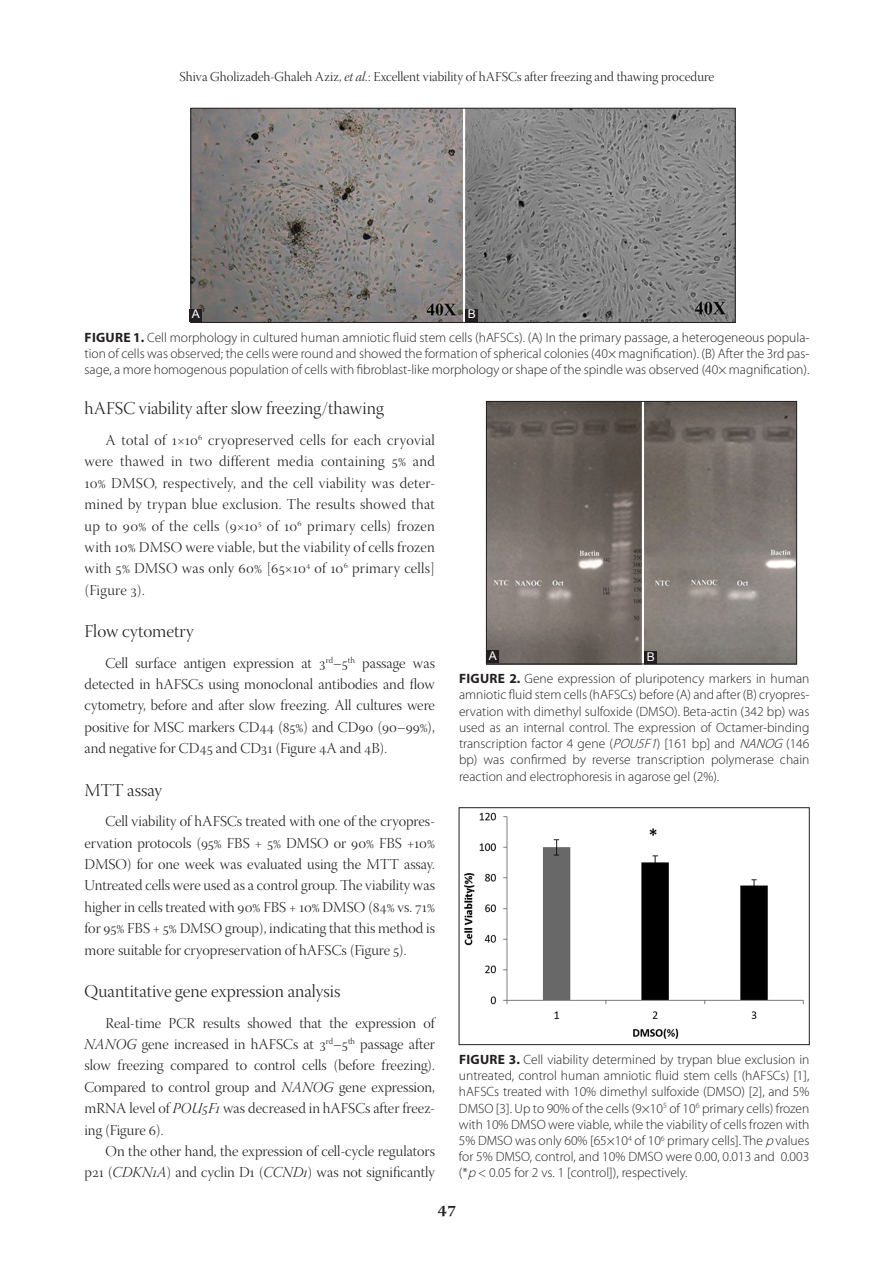
<style>
.page{position:relative;width:894px;height:1263px;background:#fff}
.page>*{position:absolute;margin:0;border:0;box-sizing:border-box;transform-origin:0 0}
.t1{font:18px "Warnock Pro Light Disp";color:#231f20}
.t2{font:600 18px "Warnock Pro";color:#231f20}
.TX{font:15px/21.5px "Warnock Pro Light Disp";color:#231f20;text-align:justify}
.FGC{font:300 13.5px/16.2px "Myriad Pro";color:#231f20;text-align:justify}
.t3{font:13.5px "Warnock Pro Light Disp";color:#231f20}
.LABEL{font:12px "Arial";color:#fff}
.s1{font-family:"Warnock Pro Light It Disp"}
.s2{font-weight:700}
.s3{font-style:italic}
</style>
<div class="page">
<img style="left:488px;top:403px;width:306px;height:259px">
<div style="left:486px;top:401px;width:310px;height:263px;border:1px solid #231f20"></div>
<img style="left:463px;top:812px;width:341px;height:227px">
<div style="left:458px;top:807px;width:351px;height:237px;border:1px solid #231f20"></div>
<img style="left:192px;top:110px;width:541px;height:211px">
<div style="left:190px;top:108px;width:545px;height:215px;border:1px solid #231f20"></div>
<div style="left:189px;top:309px;width:13px;height:12px;background:#231f20"></div>
<div style="left:465px;top:309px;width:13px;height:12px;background:#231f20"></div>
<div style="left:486px;top:650px;width:13px;height:13px;background:#231f20"></div>
<div style="left:644px;top:651px;width:13px;height:13px;background:#231f20"></div>
<p class="t3" style="left:179px;top:70px;width:536px">Shiva Gholizadeh-Ghaleh Aziz, <span class="s1">et al.</span>: Excellent viability of hAFSCs after freezing and thawing procedure</p>
<p class="LABEL" style="left:192px;top:306px;width:10px">A</p>
<p class="LABEL" style="left:467px;top:306px;width:10px">B</p>
<p class="FGC" style="left:84px;top:329px;width:726px"><span class="s2">FIGURE 1.</span> Cell morphology in cultured human amniotic fluid stem cells (hAFSCs). (A) In the primary passage, a heterogeneous popula&shy;tion of cells was observed; the cells were round and showed the formation of spherical colonies (40× magnification). (B) After the 3rd pas&shy;sage, a more homogenous population of cells with fibroblast-like morphology or shape of the spindle was observed (40× magnification).</p>
<h2 class="t1" style="left:84px;top:399px;width:301px">hAFSC viability after slow freezing/thawing</h2>
<p class="TX" style="left:84px;top:431px;width:352px;text-indent:21px">A total of 1×10<sup>6</sup> cryopreserved cells for each cryovial were thawed in two different media containing 5% and 10% DMSO, respectively, and the cell viability was deter&shy;mined by trypan blue exclusion. The results showed that up to 90% of the cells (9×10<sup>5</sup> of 10<sup>6</sup> primary cells) frozen with 10% DMSO were viable, but the viability of cells frozen with 5% DMSO was only 60% [65×10<sup>4</sup> of 10<sup>6</sup> primary cells] (Figure 3).</p>
<h2 class="t1" style="left:84px;top:621px;width:111px">Flow cytometry</h2>
<p class="TX" style="left:84px;top:653px;width:352px;text-indent:21px">Cell surface antigen expression at 3<sup>rd</sup>–5<sup>th</sup> passage was detected in hAFSCs using monoclonal antibodies and flow cytometry, before and after slow freezing. All cultures were positive for MSC markers CD44 (85%) and CD90 (90–99%), and negative for CD45 and CD31 (Figure 4A and 4B).</p>
<h2 class="t1" style="left:84px;top:780px;width:79px">MTT assay</h2>
<p class="TX" style="left:84px;top:812px;width:352px;text-indent:21px">Cell viability of hAFSCs treated with one of the cryopres&shy;ervation protocols (95% FBS + 5% DMSO or 90% FBS +10% DMSO) for one week was evaluated using the MTT assay.<br>Untreated cells were used as a control group. The viability was higher in cells treated with 90% FBS + 10% DMSO (84% vs. 71% for 95% FBS + 5% DMSO group), indicating that this method is more suitable for cryopreservation of hAFSCs (Figure 5).</p>
<h2 class="t1" style="left:84px;top:981px;width:257px">Quantitative gene expression analysis</h2>
<p class="TX" style="left:84px;top:1013px;width:352px;text-indent:21px">Real-time PCR results showed that the expression of <span class="s1">NANOG</span> gene increased in hAFSCs at 3<sup>rd</sup>–5<sup>th</sup> passage after slow freezing compared to control cells (before freezing).<br>Compared to control group and <span class="s1">NANOG</span> gene expression, mRNA level of <span class="s1">POU5F1</span> was decreased in hAFSCs after freez&shy;ing (Figure 6).</p>
<p class="TX" style="left:84px;top:1141px;width:352px;text-align:right">On the other hand, the expression of cell-cycle regulators p21 (<span class="s1">CDKN1A</span>) and cyclin D1 (<span class="s1">CCND1</span>) was not significantly</p>
<p class="LABEL" style="left:488px;top:648px;width:10px">A</p>
<p class="LABEL" style="left:646px;top:649px;width:10px">B</p>
<p class="FGC" style="left:459px;top:671px;width:352px"><span class="s2">FIGURE 2.</span> Gene expression of pluripotency markers in human amniotic fluid stem cells (hAFSCs) before (A) and after (B) cryopres&shy;ervation with dimethyl sulfoxide (DMSO). Beta-actin (342 bp) was used as an internal control. The expression of Octamer-binding transcription factor 4 gene (<span class="s3">POU5F1</span>) [161 bp] and <span class="s3">NANOG</span> (146 bp) was confirmed by reverse transcription polymerase chain reaction and electrophoresis in agarose gel (2%).</p>
<p class="FGC" style="left:459px;top:1051px;width:352px"><span class="s2">FIGURE 3.</span> Cell viability determined by trypan blue exclusion in untreated, control human amniotic fluid stem cells (hAFSCs) [1], hAFSCs treated with 10% dimethyl sulfoxide (DMSO) [2], and 5% DMSO [3]. Up to 90% of the cells (9×10<sup>5</sup> of 10<sup>6</sup> primary cells) frozen with 10% DMSO were viable, while the viability of cells frozen with 5% DMSO was only 60% [65×10<sup>4</sup> of 10<sup>6</sup> primary cells]. The <span class="s3">p</span>values for 5% DMSO, control, and 10% DMSO were 0.00, 0.013 and 0.003 (*<span class="s3">p</span>&lt; 0.05 for 2 vs. 1 [control]), respectively.</p>
<p class="t2" style="left:437px;top:1197px;width:20px">47</p>
</div>
